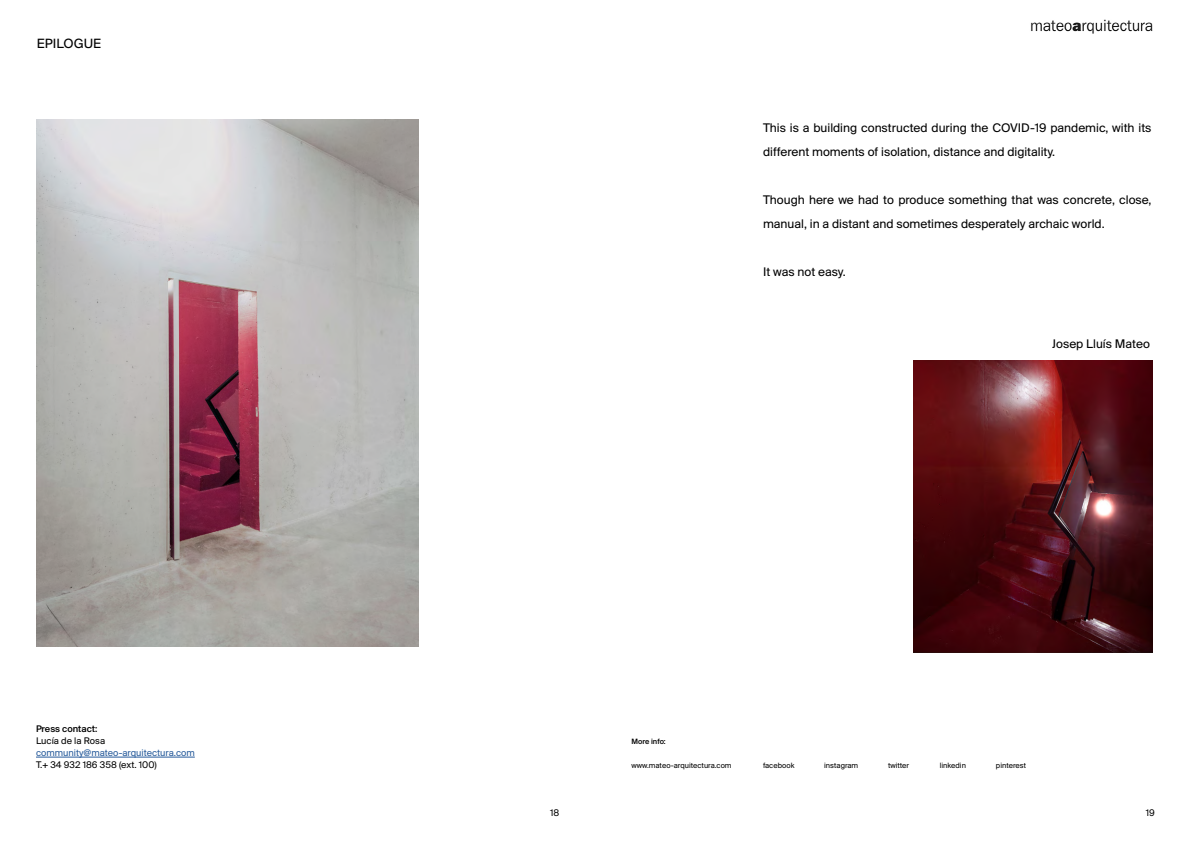
<style>
.page{position:relative;width:1191px;height:842px;background:#fff}
.page>*{position:absolute;margin:0;border:0;box-sizing:border-box;transform-origin:0 0}
.t1{font:14px "Suisse BP Intl";color:#000}
.t2{font:13px/24px "Suisse BP Intl";color:#000}
.t3{font:10px "Suisse BP Intl";color:#000}
.t4{font:10px "Suisse BP Intl";color:#275b9b}
.t5{font:500 10px "Suisse BP Intl";color:#000}
.t6{font:8px "Suisse BP Intl";color:#000}
.t7{font:500 8px "Suisse BP Intl";color:#000}
</style>
<div class="page">
<img style="left:1031px;top:19px;width:122px;height:15px">
<img style="left:914px;top:360px;width:238px;height:292px">
<img style="left:36px;top:120px;width:383px;height:526px">
<hr style="left:36px;top:757px;width:159px;height:1px;background:#275b9b">
<p class="t1" style="left:37px;top:35px;width:66px">EPILOGUE</p>
<p class="t5" style="left:36px;top:723px;width:63px">Press contact:</p>
<p class="t3" style="left:36px;top:735px;width:71px">Lucía de la Rosa</p>
<p class="t4" style="left:36px;top:747px;width:160px">community@mateo-arquitectura.com</p>
<p class="t3" style="left:36px;top:759px;width:122px">T.+ 34 932 186 358 (ext. 100)</p>
<p class="t2" style="left:763px;top:115px;width:390px">This is a building constructed during the COVID-19 pandemic, with its different moments of isolation, distance and digitality.</p>
<p class="t2" style="left:763px;top:187px;width:390px">Though here we had to produce something that was concrete, close, manual, in a distant and sometimes desperately archaic world.</p>
<p class="t2" style="left:763px;top:259px;width:84px">It was not easy.</p>
<p class="t2" style="left:1052px;top:331px;width:99px">Josep Lluís Mateo</p>
<p class="t7" style="left:631px;top:737px;width:36px">More info:</p>
<p class="t6" style="left:631px;top:761px;width:102px">www.mateo-arquitectura.com</p>
<p class="t6" style="left:763px;top:761px;width:33px">facebook</p>
<p class="t6" style="left:824px;top:761px;width:36px">instagram</p>
<p class="t6" style="left:888px;top:761px;width:23px">twitter</p>
<p class="t6" style="left:939px;top:761px;width:28px">linkedin</p>
<p class="t6" style="left:996px;top:761px;width:32px">pinterest</p>
<p class="t3" style="left:550px;top:807px;width:11px">18</p>
<p class="t3" style="left:1145px;top:807px;width:11px">19</p>
</div>
